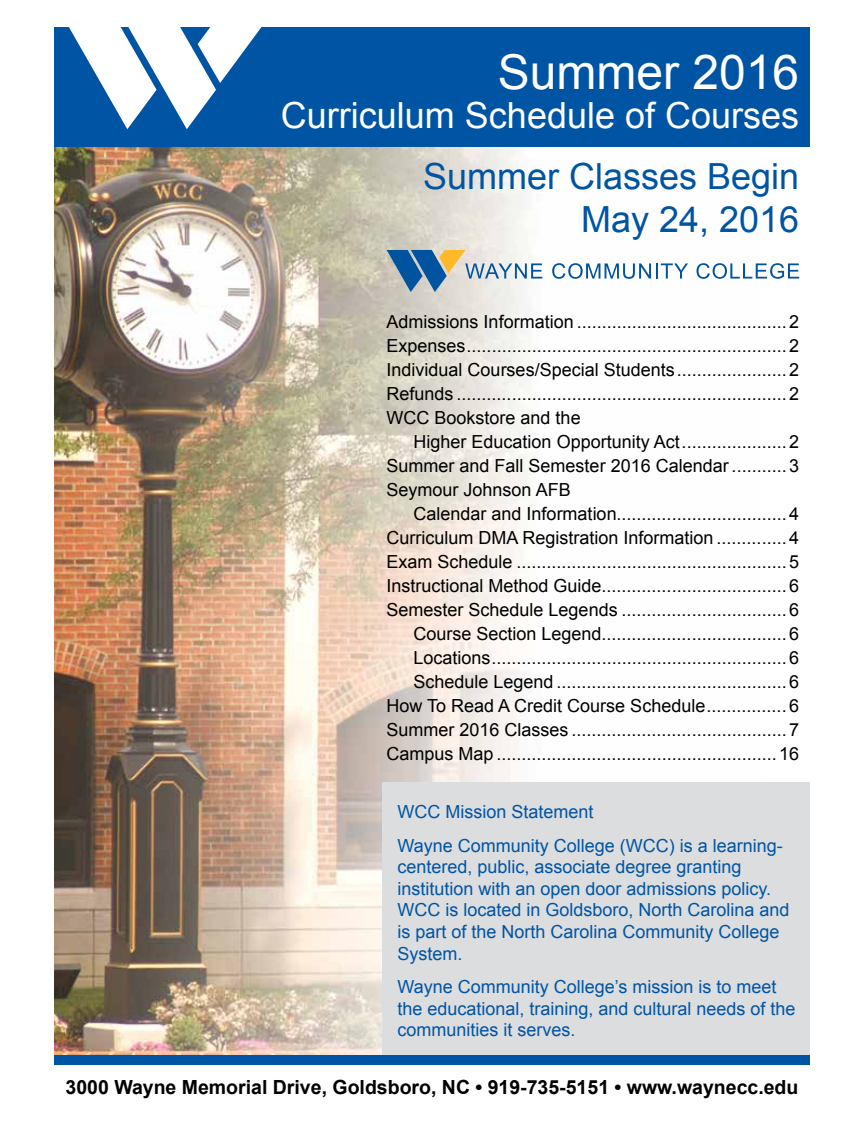
<style>
.page{position:relative;width:864px;height:1134px;background:#fff}
.page>*{position:absolute;margin:0;border:0;box-sizing:border-box;transform-origin:0 0}
.t1{font:48px "Arial";color:#fff}
.t2{font:36px/43.2px "Arial";color:#0054a4;text-align:right}
.t3{font:36px "Arial";color:#fff}
.t4{font:700 19.5px "Arial";color:#000}
.t5{font:18px/24px "Arial";color:#000;text-align:justify}
.t6{font:18px/21.6px "Arial";color:#0054a4}
</style>
<div class="page">
<img style="left:55px;top:147px;width:642px;height:908px">
<svg style="left:552px;top:263px;width:136px;height:16px"></svg>
<svg style="left:697px;top:263px;width:102px;height:16px"></svg>
<svg style="left:387px;top:250px;width:155px;height:42px;background:#a8bac4"></svg>
<div style="left:54px;top:27px;width:756px;height:120px;background:#0054a4"></div>
<svg style="left:69px;top:27px;width:193px;height:102px"></svg>
<div style="left:382px;top:782px;width:428px;height:277px;background:#dcddde"></div>
<div style="left:55px;top:1055px;width:755px;height:10px;background:#0054a4"></div>
<h1 class="t1" style="left:498px;top:41px;width:303px">Summer 2016</h1>
<h2 class="t3" style="left:281px;top:92px;width:520px">Curriculum Schedule of Courses</h2>
<h2 class="t2" style="left:423px;top:155px;width:378px">Summer Classes Begin<br>May 24, 2016</h2>
<p class="t5" style="left:387px;top:309px;width:414px">Admissions Information ..........................................2<br>Expenses................................................................2<br>Individual Courses/Special Students......................2<br>Refunds ..................................................................2<br>WCC Bookstore and the</p>
<p class="t5" style="left:387px;top:429px;width:414px;text-indent:27px">Higher Education Opportunity Act.....................2<br>Summer and Fall Semester 2016 Calendar ...........3<br>Seymour Johnson AFB</p>
<p class="t5" style="left:387px;top:501px;width:414px;text-align:right">Calendar and Information..................................4<br>Curriculum DMA Registration Information ..............4<br>Exam Schedule ......................................................5<br>Instructional Method Guide.....................................6<br>Semester Schedule Legends .................................6<br>Course Section Legend.....................................6<br>Locations...........................................................6<br>Schedule Legend ..............................................6<br>How To Read A Credit Course Schedule................6<br>Summer 2016 Classes ...........................................7<br>Campus Map ........................................................16</p>
<p class="t6" style="left:397px;top:795px;width:387px;line-height:33.6px">WCC Mission Statement<br>Wayne Community College (WCC) is a learning-</p>
<p class="t6" style="left:397px;top:856px;width:394px">centered, public, associate degree granting institution with an open door admissions policy.<br>WCC is located in Goldsboro, North Carolina and is part of the North Carolina Community College System.</p>
<p class="t6" style="left:397px;top:976px;width:400px">Wayne Community College’s mission is to meet the educational, training, and cultural needs of the communities it serves.</p>
<p class="t4" style="left:66px;top:1074px;width:734px">3000 Wayne Memorial Drive, Goldsboro, NC • 919-735-5151 • www.waynecc.edu</p>
</div>
